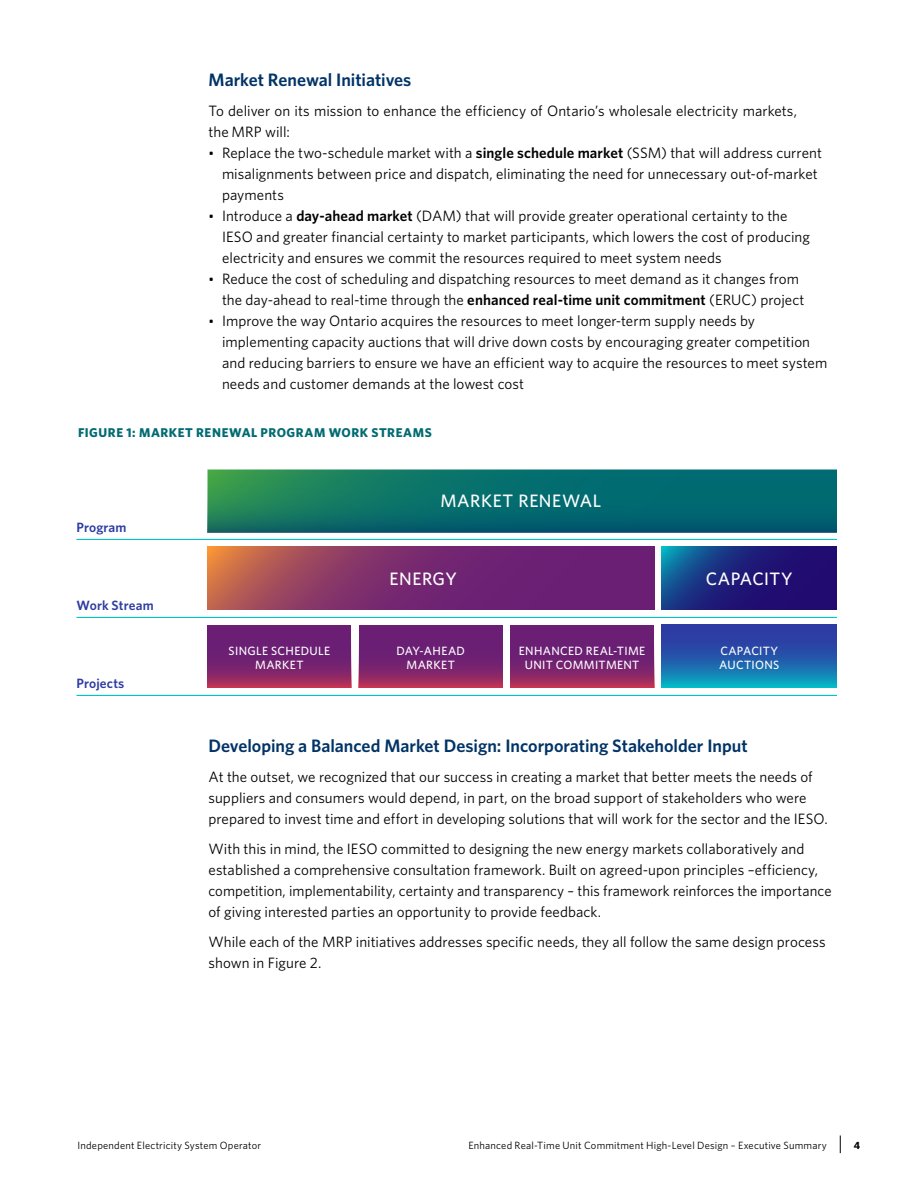
<style>
.page{position:relative;width:918px;height:1188px;background:#fff}
.page>*{position:absolute;margin:0;border:0;box-sizing:border-box;transform-origin:0 0}
.t1{font:600 18px "Whitney";letter-spacing:-.005em;color:#036}
.t2{font:500 18px "Whitney";letter-spacing:.03em;color:#fff}
.t3{font:15px/21px "Whitney";letter-spacing:.005em;color:#000}
.t4{font:600 13.5px "Whitney";letter-spacing:.01em;color:#2d3ca3}
.t5{font:700 12.75px "Whitney";letter-spacing:.045em;color:#006b72}
.t6{font:500 12px/14.4px "Whitney";letter-spacing:.03em;color:#fff;text-align:center}
.t7{font:10.5px "Whitney";letter-spacing:.02em;color:#000}
.t8{font:700 10.5px "Whitney";color:#000}
.s1{font-size:13.5px}
.s2{font-weight:600}
</style>
<div class="page">
<svg style="left:840px;top:1136px;width:1px;height:17px"></svg>
<svg style="left:207px;top:625px;width:144px;height:63px;background:#7a236d"></svg>
<svg style="left:359px;top:625px;width:144px;height:63px;background:#7a236d"></svg>
<svg style="left:510px;top:625px;width:144px;height:63px;background:#7a236d"></svg>
<svg style="left:662px;top:625px;width:175px;height:63px;background:#1f63ad"></svg>
<svg style="left:662px;top:547px;width:175px;height:63px;background:#1c247c"></svg>
<svg style="left:207px;top:547px;width:447px;height:63px;background:#82326a"></svg>
<svg style="left:207px;top:470px;width:630px;height:62px;background:#0b6f6a"></svg>
<hr style="left:76px;top:539px;width:761px;height:1px;background:#00c4c8">
<hr style="left:76px;top:617px;width:761px;height:1px;background:#00c4c8">
<hr style="left:76px;top:695px;width:761px;height:1px;background:#00c4c8">
<h3 class="t1" style="left:208px;top:68px;width:204px">Market Renewal Initiatives</h3>
<p class="t3" style="left:208px;top:100px;width:590px">To deliver on its mission to enhance the efficiency of Ontario’s wholesale electricity markets, the MRP will:</p>
<p class="t3" style="left:222px;top:142px;width:602px;text-indent:-14px"><span class="s1">•</span> Replace the two-schedule market with a <span class="s2">single schedule market</span> (SSM) that will address current misalignments between price and dispatch, eliminating the need for unnecessary out-of-market payments</p>
<p class="t3" style="left:222px;top:205px;width:589px;text-indent:-14px"><span class="s1">•</span> Introduce a <span class="s2">day-ahead market</span> (DAM) that will provide greater operational certainty to the<br>IESO and greater financial certainty to market participants, which lowers the cost of producing electricity and ensures we commit the resources required to meet system needs</p>
<p class="t3" style="left:222px;top:268px;width:584px;text-indent:-14px"><span class="s1">•</span> Reduce the cost of scheduling and dispatching resources to meet demand as it changes from the day-ahead to real-time through the <span class="s2">enhanced real-time unit commitment</span> (ERUC) project</p>
<p class="t3" style="left:222px;top:310px;width:607px;text-indent:-14px"><span class="s1">•</span> Improve the way Ontario acquires the resources to meet longer-term supply needs by implementing capacity auctions that will drive down costs by encouraging greater competition and reducing barriers to ensure we have an efficient way to acquire the resources to meet system needs and customer demands at the lowest cost</p>
<h4 class="t5" style="left:78px;top:424px;width:355px">FIGURE 1: MARKET RENEWAL PROGRAM WORK STREAMS</h4>
<p class="t4" style="left:76px;top:518px;width:52px">Program</p>
<p class="t4" style="left:76px;top:596px;width:79px">Work Stream</p>
<p class="t4" style="left:76px;top:674px;width:49px">Projects</p>
<p class="t2" style="left:440px;top:489px;width:162px">MARKET RENEWAL</p>
<p class="t2" style="left:390px;top:566px;width:69px">ENERGY</p>
<p class="t2" style="left:706px;top:566px;width:88px">CAPACITY</p>
<p class="t6" style="left:229px;top:643px;width:103px">SINGLE SCHEDULE<br>MARKET</p>
<p class="t6" style="left:396px;top:643px;width:70px">DAY-AHEAD<br>MARKET</p>
<p class="t6" style="left:519px;top:643px;width:128px">ENHANCED REAL-TIME<br>UNIT COMMITMENT</p>
<p class="t6" style="left:719px;top:643px;width:62px;text-align:left">CAPACITY<br>AUCTIONS</p>
<h3 class="t1" style="left:208px;top:734px;width:541px">Developing a Balanced Market Design: Incorporating Stakeholder Input</h3>
<p class="t3" style="left:208px;top:766px;width:621px">At the outset, we recognized that our success in creating a market that better meets the needs of suppliers and consumers would depend, in part, on the broad support of stakeholders who were prepared to invest time and effort in developing solutions that will work for the sector and the IESO.</p>
<p class="t3" style="left:208px;top:838px;width:625px">With this in mind, the IESO committed to designing the new energy markets collaboratively and established a comprehensive consultation framework. Built on agreed-upon principles –efficiency, competition, implementability, certainty and transparency – this framework reinforces the importance of giving interested parties an opportunity to provide feedback.</p>
<p class="t3" style="left:208px;top:931px;width:619px">While each of the MRP initiatives addresses specific needs, they all follow the same design process shown in Figure 2.</p>
<p class="t7" style="left:77px;top:1138px;width:185px">Independent Electricity System Operator</p>
<p class="t7" style="left:468px;top:1138px;width:360px">Enhanced Real-Time Unit Commitment High-Level Design – Executive Summary</p>
<p class="t8" style="left:854px;top:1138px;width:8px">4</p>
</div>
